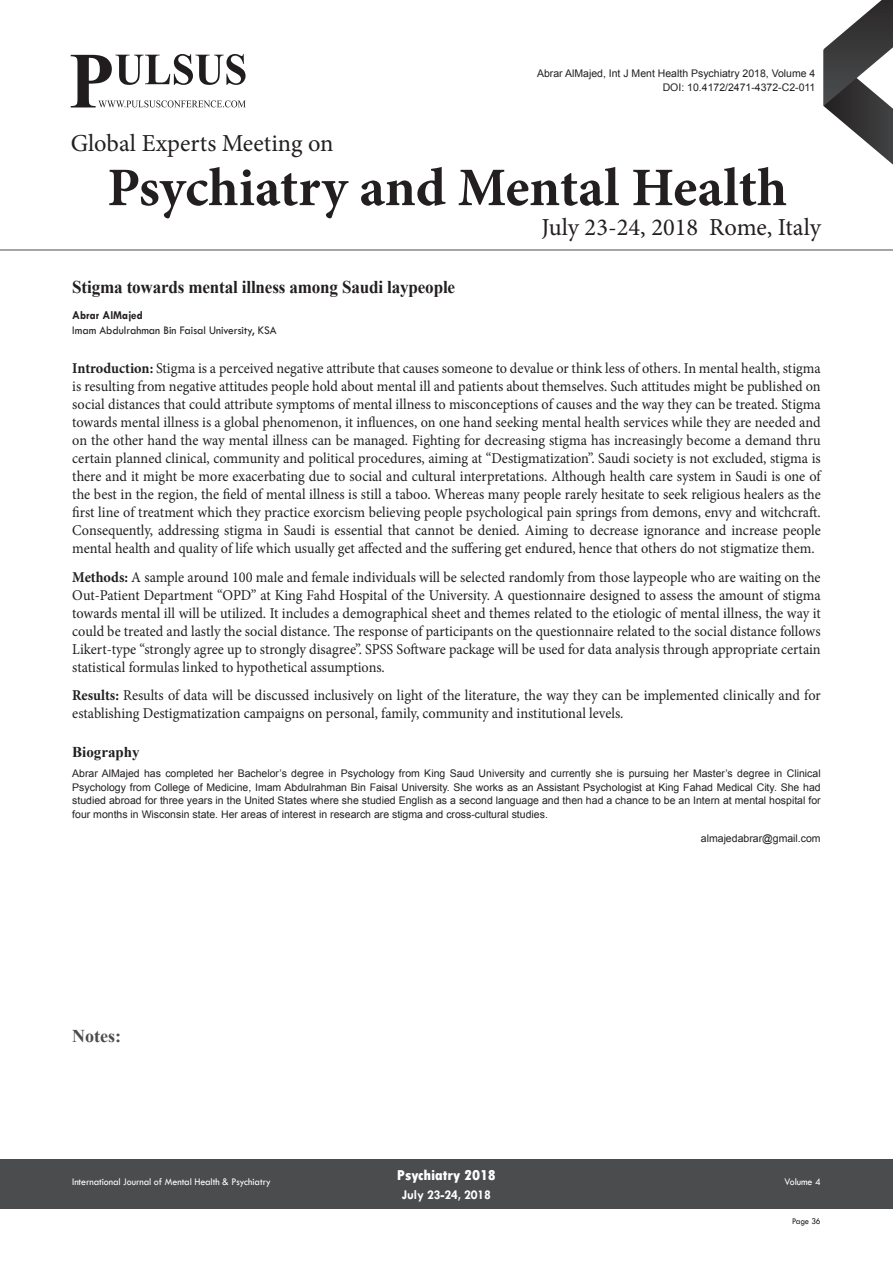
<style>
.page{position:relative;width:893px;height:1263px;background:#fff}
.page>*{position:absolute;margin:0;border:0;box-sizing:border-box;transform-origin:0 0}
.t1{font:700 54.3px "Minion Pro";color:#231f20}
.t2{font:24.45px "Minion Pro";color:#231f20}
.t3{font:700 18px "Times New Roman";letter-spacing:-.01em;color:#231f20;scale:.95 1}
.t4{font:700 18px "Times New Roman";color:#4b4c4d}
.Abstract{font:15px/18px "Minion Pro";color:#231f20;text-align:justify;scale:.95 1}
.t5{font:800 condensed 15px "Tw Cen";letter-spacing:-.01em;color:#fff;scale:1.1 1}
.Bio_Heading{font:700 15px "Times New Roman";color:#231f20}
.t6{font:700 13.5px "Tw Cen";letter-spacing:-.01em;color:#fff;scale:.95 1}
.Affiliation{font:12px "Tw Cen";color:#231f20;scale:.95 1}
.Name{font:700 12px "Tw Cen";color:#231f20;scale:.95 1}
.Biography{font:10.5px/13.5px "Arial";color:#231f20;text-align:justify}
.t7{font:10.5px "Tw Cen";letter-spacing:-.01em;color:#fff;scale:.95 1}
.t8{font:9px "Tw Cen";letter-spacing:-.02em;color:#231f20;scale:.95 1}
.s1{font-weight:700}
</style>
<div class="page">
<svg style="left:824px;top:0;width:69px;height:165px"></svg>
<div style="left:0;top:1159px;width:892px;height:49px;background:#4b4c4d"></div>
<hr style="left:0;top:250px;width:893px;height:1px;background:#4b4c4d">
<svg style="left:71px;top:54px;width:175px;height:53px"></svg>
<h2 class="t2" style="left:71px;top:127px;width:264px">Global Experts Meeting on</h2>
<p class="Biography" style="left:537px;top:67px;width:280px">Abrar AlMajed, Int J Ment Health Psychiatry 2018, Volume 4</p>
<p class="Biography" style="left:663px;top:81px;width:154px">DOI: 10.4172/2471-4372-C2-011</p>
<h1 class="t1" style="left:107px;top:150px;width:681px">Psychiatry and Mental Health</h1>
<h2 class="t2" style="left:542px;top:211px;width:281px">July 23-24, 2018 Rome, Italy</h2>
<p class="t3" style="left:72px;top:275px;width:405px">Stigma towards mental illness among Saudi laypeople</p>
<p class="Name" style="left:72px;top:308px;width:76px">Abrar AlMajed</p>
<p class="Affiliation" style="left:72px;top:323px;width:217px">Imam Abdulrahman Bin Faisal University, KSA</p>
<p class="Abstract" style="left:72px;top:359px;width:789px"><span class="s1">Introduction:</span> Stigma is a perceived negative attribute that causes someone to devalue or think less of others. In mental health, stigma is resulting from negative attitudes people hold about mental ill and patients about themselves. Such attitudes might be published on social distances that could attribute symptoms of mental illness to misconceptions of causes and the way they can be treated. Stigma towards mental illness is a global phenomenon, it influences, on one hand seeking mental health services while they are needed and on the other hand the way mental illness can be managed. Fighting for decreasing stigma has increasingly become a demand thru certain planned clinical, community and political procedures, aiming at “Destigmatization”. Saudi society is not excluded, stigma is there and it might be more exacerbating due to social and cultural interpretations. Although health care system in Saudi is one of the best in the region, the field of mental illness is still a taboo. Whereas many people rarely hesitate to seek religious healers as the first line of treatment which they practice exorcism believing people psychological pain springs from demons, envy and witchcraft.<br>Consequently, addressing stigma in Saudi is essential that cannot be denied. Aiming to decrease ignorance and increase people mental health and quality of life which usually get affected and the suffering get endured, hence that others do not stigmatize them.</p>
<p class="Abstract" style="left:72px;top:568px;width:789px"><span class="s1">Methods:</span> A sample around 100 male and female individuals will be selected randomly from those laypeople who are waiting on the Out-Patient Department “OPD” at King Fahd Hospital of the University. A questionnaire designed to assess the amount of stigma towards mental ill will be utilized. It includes a demographical sheet and themes related to the etiologic of mental illness, the way it could be treated and lastly the social distance. The response of participants on the questionnaire related to the social distance follows Likert-type “strongly agree up to strongly disagree”. SPSS Software package will be used for data analysis through appropriate certain statistical formulas linked to hypothetical assumptions.</p>
<p class="Abstract" style="left:72px;top:686px;width:789px"><span class="s1">Results:</span> Results of data will be discussed inclusively on light of the literature, the way they can be implemented clinically and for establishing Destigmatization campaigns on personal, family, community and institutional levels.</p>
<p class="Bio_Heading" style="left:72px;top:742px;width:69px">Biography</p>
<p class="Biography" style="left:72px;top:767px;width:750px">Abrar AlMajed has completed her Bachelor’s degree in Psychology from King Saud University and currently she is pursuing her Master’s degree in Clinical Psychology from College of Medicine, Imam Abdulrahman Bin Faisal University. She works as an Assistant Psychologist at King Fahad Medical City. She had studied abroad for three years in the United States where she studied English as a second language and then had a chance to be an Intern at mental hospital for four months in Wisconsin state. Her areas of interest in research are stigma and cross-cultural studies.</p>
<p class="Biography" style="left:701px;top:832px;width:121px">almajedabrar@gmail.com</p>
<p class="t4" style="left:72px;top:1024px;width:50px">Notes:</p>
<p class="t5" style="left:397px;top:1166px;width:92px">Psychiatry 2018</p>
<p class="t6" style="left:402px;top:1186px;width:95px">July 23-24, 2018</p>
<p class="t7" style="left:72px;top:1175px;width:211px">International Journal of Mental Health &amp; Psychiatry</p>
<p class="t7" style="left:784px;top:1175px;width:40px">Volume 4</p>
<p class="t8" style="left:792px;top:1215px;width:32px">Page 36</p>
</div>
